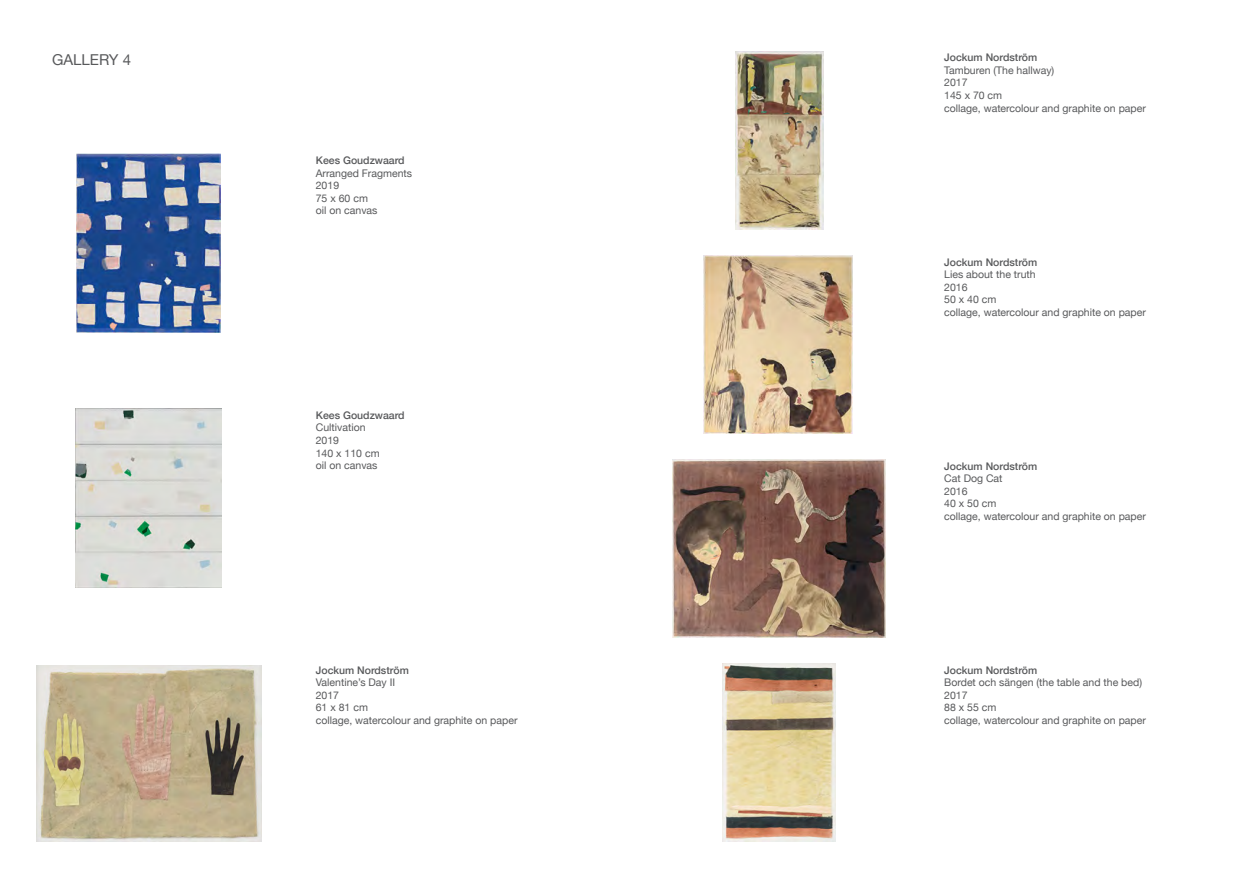
<style>
.page{position:relative;width:1259px;height:893px;background:#fff}
.page>*{position:absolute;margin:0;border:0;box-sizing:border-box;transform-origin:0 0}
.t1{font:15px "Helvetica Neue";color:#58595b}
.t2{font:10.5px/12.6px "Helvetica Neue";color:#58595b}
.t3{font:500 10.5px "Helvetica Neue";color:#58595b}
</style>
<div class="page">
<img style="left:77px;top:154px;width:144px;height:178px">
<img style="left:75px;top:409px;width:147px;height:178px">
<img style="left:36px;top:666px;width:225px;height:176px">
<img style="left:735px;top:51px;width:88px;height:179px">
<img style="left:703px;top:255px;width:150px;height:179px">
<img style="left:672px;top:459px;width:213px;height:179px">
<img style="left:723px;top:663px;width:113px;height:179px">
<h1 class="t1" style="left:52px;top:49px;width:80px">GALLERY 4</h1>
<p class="t3" style="left:316px;top:152px;width:90px">Kees Goudzwaard</p>
<p class="t2" style="left:316px;top:167px;width:98px">Arranged Fragments<br>2019<br>75 x 60 cm<br>oil on canvas</p>
<p class="t3" style="left:316px;top:407px;width:90px">Kees Goudzwaard</p>
<p class="t2" style="left:316px;top:422px;width:65px">Cultivation<br>2019<br>140 x 110 cm oil on canvas</p>
<p class="t3" style="left:316px;top:661px;width:94px">Jockum Nordström</p>
<p class="t2" style="left:316px;top:677px;width:203px">Valentine’s Day II<br>2017<br>61 x 81 cm<br>collage, watercolour and graphite on paper</p>
<p class="t3" style="left:944px;top:49px;width:94px">Jockum Nordström</p>
<p class="t2" style="left:944px;top:64px;width:203px">Tamburen (The hallway)<br>2017<br>145 x 70 cm<br>collage, watercolour and graphite on paper</p>
<p class="t3" style="left:944px;top:253px;width:94px">Jockum Nordström</p>
<p class="t2" style="left:944px;top:269px;width:203px">Lies about the truth<br>2016<br>50 x 40 cm<br>collage, watercolour and graphite on paper</p>
<p class="t3" style="left:944px;top:457px;width:94px">Jockum Nordström</p>
<p class="t2" style="left:944px;top:473px;width:203px">Cat Dog Cat<br>2016<br>40 x 50 cm<br>collage, watercolour and graphite on paper</p>
<p class="t3" style="left:944px;top:661px;width:94px">Jockum Nordström</p>
<p class="t2" style="left:944px;top:677px;width:203px">Bordet och sängen (the table and the bed)<br>2017<br>88 x 55 cm<br>collage, watercolour and graphite on paper</p>
</div>
